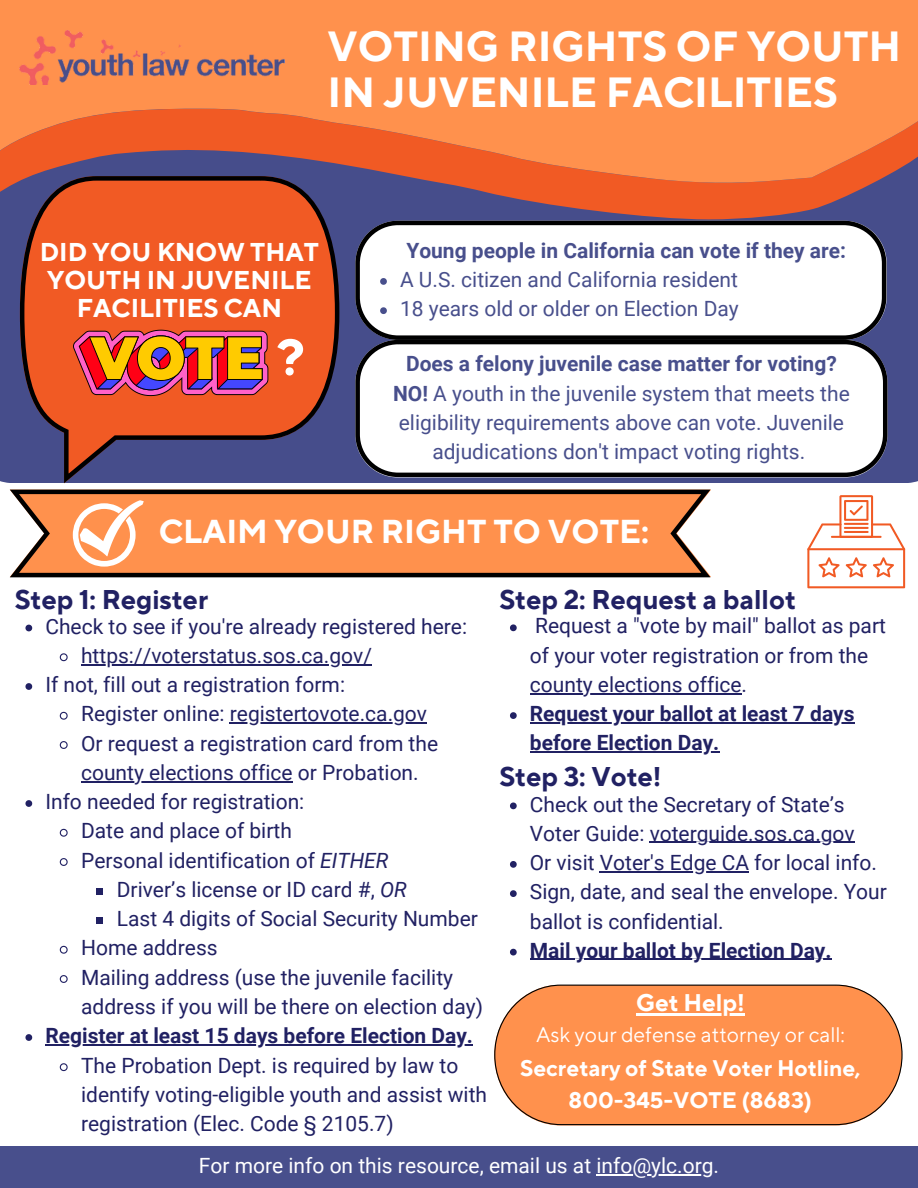
<style>
.page{position:relative;width:918px;height:1188px;background:#fff}
.page>*{position:absolute;margin:0;border:0;box-sizing:border-box;transform-origin:0 0}
.t1{font:700 51px "TT Norms Pro";color:#fff}
.t2{font:700 42px "TT Norms Pro";color:#fff}
.t3{font:700 33px "TT Norms Pro";color:#fff}
.t4{font:700 27px "TT Norms Pro";color:#212163}
.t5{font:700 25.65px/28.2px "TT Norms Pro";color:#fff;text-align:center}
.t6{font:700 24px "TT Norms Pro";color:#fff}
.t7{font:700 22.5px "TT Norms Pro";color:#fff}
.t8{font:21px/29.2px "Roboto";color:#212163}
.t9{font:21px/29.2px "Roboto";color:#484f8c;text-align:center}
.t10{font:700 21px/29.2px "Roboto";color:#212163}
.t11{font:700 21px "Roboto";color:#484f8c}
.t12{font:21px "Roboto";color:#fff}
.t13{font:21px "TT Norms Pro";color:#fff}
.s1{font-weight:700}
.s2{font-style:italic}
</style>
<div class="page">
<svg style="left:807px;top:495px;width:99px;height:94px"></svg>
<div style="left:0;top:243px;width:918px;height:240px;background:#464d8b"></div>
<div style="left:0;top:1147px;width:918px;height:41px;background:#484f8c"></div>
<svg style="left:494px;top:985px;width:409px;height:140px;background:#fa9658"></svg>
<svg style="left:0;top:202px;width:918px;height:41px;background:#73506e"></svg>
<svg style="left:0;top:0;width:918px;height:202px;background:#ee8049"></svg>
<img style="left:20px;top:30px;width:264px;height:54px">
<svg style="left:20px;top:176px;width:319px;height:264px;background:#d2532b"></svg>
<svg style="left:355px;top:221px;width:531px;height:119px"></svg>
<svg style="left:380px;top:278px;width:7px;height:7px"></svg>
<svg style="left:380px;top:307px;width:7px;height:7px"></svg>
<svg style="left:355px;top:340px;width:532px;height:137px"></svg>
<svg style="left:73px;top:330px;width:195px;height:66px;background:#c86444"></svg>
<svg style="left:10px;top:490px;width:701px;height:87px;background:#e0854d"></svg>
<svg style="left:73px;top:500px;width:71px;height:67px"></svg>
<svg style="left:59px;top:1063px;width:9px;height:9px"></svg>
<hr style="left:636px;top:1013px;width:109px;height:2px;background:#fff">
<svg style="left:25px;top:625px;width:7px;height:6px"></svg>
<svg style="left:59px;top:653px;width:9px;height:9px"></svg>
<hr style="left:81px;top:664px;width:291px;height:1px;background:#212163">
<svg style="left:25px;top:683px;width:7px;height:7px"></svg>
<svg style="left:59px;top:711px;width:9px;height:9px"></svg>
<hr style="left:230px;top:723px;width:197px;height:1px;background:#212163">
<svg style="left:59px;top:741px;width:9px;height:8px"></svg>
<hr style="left:81px;top:781px;width:212px;height:1px;background:#212163">
<svg style="left:25px;top:800px;width:7px;height:7px"></svg>
<svg style="left:59px;top:828px;width:9px;height:9px"></svg>
<svg style="left:59px;top:858px;width:9px;height:8px"></svg>
<div style="left:96px;top:888px;width:7px;height:7px;background:#212163"></div>
<div style="left:96px;top:917px;width:7px;height:7px;background:#212163"></div>
<svg style="left:59px;top:945px;width:9px;height:9px"></svg>
<svg style="left:59px;top:975px;width:9px;height:8px"></svg>
<svg style="left:25px;top:1034px;width:7px;height:7px"></svg>
<hr style="left:45px;top:1044px;width:428px;height:1px;background:#212163">
<svg style="left:510px;top:624px;width:7px;height:7px"></svg>
<hr style="left:530px;top:693px;width:212px;height:1px;background:#212163">
<svg style="left:510px;top:712px;width:7px;height:7px"></svg>
<hr style="left:530px;top:722px;width:325px;height:1px;background:#212163">
<hr style="left:530px;top:752px;width:189px;height:1px;background:#212163">
<svg style="left:510px;top:803px;width:7px;height:6px"></svg>
<hr style="left:650px;top:842px;width:205px;height:1px;background:#212163">
<svg style="left:510px;top:861px;width:7px;height:7px"></svg>
<hr style="left:600px;top:871px;width:149px;height:1px;background:#212163">
<svg style="left:510px;top:890px;width:7px;height:7px"></svg>
<svg style="left:510px;top:949px;width:7px;height:7px"></svg>
<hr style="left:530px;top:959px;width:302px;height:1px;background:#212163">
<hr style="left:596px;top:1174px;width:118px;height:1px;background:#fff">
<p class="t2" style="left:327px;top:21px;width:575px">VOTING RIGHTS OF YOUTH</p>
<p class="t2" style="left:327px;top:67px;width:512px">IN JUVENILE FACILITIES</p>
<p class="t5" style="left:40px;top:239px;width:281px">DID YOU KNOW THAT<br>YOUTH IN JUVENILE<br>FACILITIES CAN</p>
<p class="t1" style="left:277px;top:327px;width:29px">?</p>
<p class="t11" style="left:406px;top:238px;width:441px">Young people in California can vote if they are:</p>
<p class="t9" style="left:400px;top:265px;width:339px">A U.S. citizen and California resident</p>
<p class="t9" style="left:400px;top:295px;width:340px">18 years old or older on Election Day</p>
<p class="t11" style="left:406px;top:352px;width:432px">Does a felony juvenile case matter for voting?</p>
<p class="t9" style="left:393px;top:379px;width:458px"><span class="s1">NO!</span> A youth in the juvenile system that meets the eligibility requirements above can vote. Juvenile adjudications don't impact voting rights.</p>
<p class="t3" style="left:159px;top:512px;width:492px">CLAIM YOUR RIGHT TO VOTE:</p>
<p class="t4" style="left:15px;top:584px;width:195px">Step 1: Register</p>
<p class="t8" style="left:45px;top:612px;width:423px">Check to see if you're already registered here:</p>
<p class="t8" style="left:81px;top:641px;width:292px">https://voterstatus.sos.ca.gov/</p>
<p class="t8" style="left:45px;top:670px;width:301px">If not, fill out a registration form:</p>
<p class="t8" style="left:81px;top:700px;width:347px">Register online: registertovote.ca.gov</p>
<p class="t8" style="left:81px;top:729px;width:359px">Or request a registration card from the county elections office or Probation.</p>
<p class="t8" style="left:45px;top:787px;width:260px">Info needed for registration:</p>
<p class="t8" style="left:81px;top:817px;width:212px">Date and place of birth</p>
<p class="t8" style="left:81px;top:846px;width:309px">Personal identification of <span class="s2">EITHER</span></p>
<p class="t8" style="left:117px;top:875px;width:292px">Driver’s license or ID card #, <span class="s2">OR</span></p>
<p class="t8" style="left:117px;top:904px;width:363px">Last 4 digits of Social Security Number</p>
<p class="t8" style="left:81px;top:934px;width:138px">Home address</p>
<p class="t8" style="left:81px;top:963px;width:403px">Mailing address (use the juvenile facility address if you will be there on election day)</p>
<p class="t10" style="left:45px;top:1021px;width:429px">Register at least 15 days before Election Day.</p>
<p class="t8" style="left:81px;top:1051px;width:407px">The Probation Dept. is required by law to identify voting-eligible youth and assist with registration (Elec. Code § 2105.7)</p>
<p class="t4" style="left:499px;top:584px;width:298px">Step 2: Request a ballot</p>
<p class="t8" style="left:530px;top:612px;width:358px">Request a "vote by mail" ballot as part of your voter registration or from the county elections office.</p>
<p class="t10" style="left:530px;top:699px;width:326px">Request your ballot at least 7 days before Election Day.</p>
<p class="t4" style="left:499px;top:761px;width:164px">Step 3: Vote!</p>
<p class="t8" style="left:530px;top:790px;width:326px">Check out the Secretary of State’s<br>Voter Guide: voterguide.sos.ca.gov</p>
<p class="t8" style="left:530px;top:848px;width:349px">Or visit Voter's Edge CA for local info.</p>
<p class="t8" style="left:530px;top:877px;width:359px">Sign, date, and seal the envelope. Your ballot is confidential.</p>
<p class="t10" style="left:530px;top:936px;width:303px">Mail your ballot by Election Day.</p>
<p class="t6" style="left:636px;top:988px;width:110px">Get Help!</p>
<p class="t13" style="left:536px;top:1022px;width:310px">Ask your defense attorney or call:</p>
<p class="t7" style="left:520px;top:1055px;width:342px">Secretary of State Voter Hotline,</p>
<p class="t7" style="left:569px;top:1086px;width:245px">800-345-VOTE (8683)</p>
<p class="t12" style="left:199px;top:1154px;width:522px">For more info on this resource, email us at info@ylc.org.</p>
</div>
